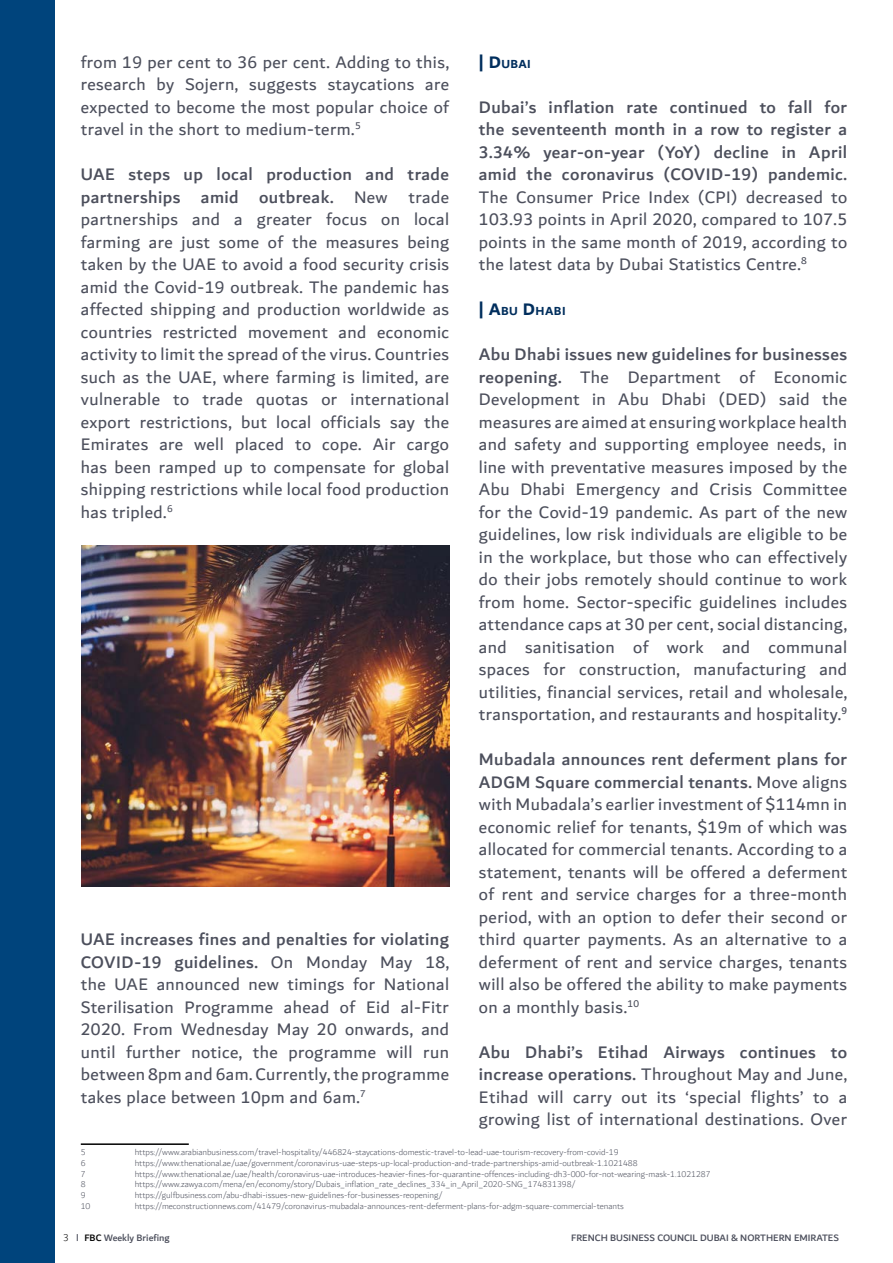
<style>
.page{position:relative;width:893px;height:1263px;background:#fff}
.page>*{position:absolute;margin:0;border:0;box-sizing:border-box;transform-origin:0 0}
.t1{font:18px/22.5px "Dubai";letter-spacing:.025em;color:#4c4f5c;text-align:justify}
.t2{font:500 18px/22.5px "Dubai";letter-spacing:.025em;color:#4c4f5c;text-align:justify}
.t3{font:700 12.6px "Dubai";letter-spacing:.035em;color:#002e5d}
.t4{font:300 10.5px "Dubai";color:#000}
.t5{font:500 10.05px "Dubai";color:#4c4f5c}
.t6{font:300 9px "Dubai";color:#4c4f5c}
.s1{font-weight:500}
.s2{font-size:18px}
.s3{color:#000}
</style>
<div class="page">
<hr style="left:81px;top:1143px;width:108px;height:2px;background:#000">
<div style="left:0;top:0;width:54px;height:1263px;background:#00447c"></div>
<img style="left:82px;top:546px;width:367px;height:341px">
<p class="t1" style="left:81px;top:50px;width:370px">from 19 per cent to 36 per cent. Adding to this, research by Sojern, suggests staycations are expected to become the most popular choice of travel in the short to medium-term.<sup>5</sup></p>
<p class="t1" style="left:81px;top:163px;width:370px"><span class="s1">UAE steps up local production and trade partnerships amid outbreak.</span> New trade partnerships and a greater focus on local farming are just some of the measures being taken by the UAE to avoid a food security crisis amid the Covid-19 outbreak. The pandemic has affected shipping and production worldwide as countries restricted movement and economic activity to limit the spread of the virus. Countries such as the UAE, where farming is limited, are vulnerable to trade quotas or international export restrictions, but local officials say the Emirates are well placed to cope. Air cargo has been ramped up to compensate for global shipping restrictions while local food production has tripled.<sup>6</sup></p>
<p class="t1" style="left:81px;top:928px;width:370px"><span class="s1">UAE increases fines and penalties for violating COVID-19 guidelines.</span> On Monday May 18, the UAE announced new timings for National Sterilisation Programme ahead of Eid al-Fitr 2020. From Wednesday May 20 onwards, and until further notice, the programme will run between 8pm and 6am. Currently, the programme takes place between 10pm and 6am.<sup>7</sup></p>
<p class="t3" style="left:479px;top:56px;width:52px"><span class="s2">| D</span>UBAI</p>
<p class="t2" style="left:479px;top:95px;width:370px">Dubai’s inflation rate continued to fall for the seventeenth month in a row to register a 3.34% year-on-year (YoY) decline in April amid the coronavirus (COVID-19) pandemic.</p>
<p class="t1" style="left:479px;top:185px;width:370px">The Consumer Price Index (CPI) decreased to 103.93 points in April 2020, compared to 107.5 points in the same month of 2019, according to the latest data by Dubai Statistics Centre.<sup>8</sup></p>
<p class="t3" style="left:479px;top:303px;width:87px"><span class="s2">| A</span>BU <span class="s2">D</span>HABI</p>
<p class="t1" style="left:479px;top:343px;width:370px"><span class="s1">Abu Dhabi issues new guidelines for businesses reopening.</span> The Department of Economic Development in Abu Dhabi (DED) said the measures are aimed at ensuring workplace health and safety and supporting employee needs, in line with preventative measures imposed by the Abu Dhabi Emergency and Crisis Committee for the Covid-19 pandemic. As part of the new guidelines, low risk individuals are eligible to be in the workplace, but those who can effectively do their jobs remotely should continue to work from home. Sector-specific guidelines includes attendance caps at 30 per cent, social distancing, and sanitisation of work and communal spaces for construction, manufacturing and utilities, financial services, retail and wholesale, transportation, and restaurants and hospitality.<sup>9</sup></p>
<p class="t1" style="left:479px;top:748px;width:370px"><span class="s1">Mubadala announces rent deferment plans for ADGM Square commercial tenants.</span> Move aligns with Mubadala’s earlier investment of $114mn in economic relief for tenants, $19m of which was allocated for commercial tenants. According to a statement, tenants will be offered a deferment of rent and service charges for a three-month period, with an option to defer their second or third quarter payments. As an alternative to a deferment of rent and service charges, tenants will also be offered the ability to make payments on a monthly basis.<sup>10</sup></p>
<p class="t1" style="left:479px;top:1040px;width:370px"><span class="s1">Abu Dhabi’s Etihad Airways continues to increase operations.</span> Throughout May and June, Etihad will carry out its ‘special flights’ to a growing list of international destinations. Over</p>
<p class="t6" style="left:81px;top:1145px;width:6px">5</p>
<p class="t6" style="left:135px;top:1145px;width:485px">https://www.arabianbusiness.com/travel-hospitality/446824-staycations-domestic-travel-to-lead-uae-tourism-recovery-from-covid-19</p>
<p class="t6" style="left:81px;top:1156px;width:6px">6</p>
<p class="t6" style="left:135px;top:1156px;width:504px">https://www.thenational.ae/uae/government/coronavirus-uae-steps-up-local-production-and-trade-partnerships-amid-outbreak-1.1021488</p>
<p class="t6" style="left:81px;top:1167px;width:6px">7</p>
<p class="t6" style="left:135px;top:1167px;width:577px">https://www.thenational.ae/uae/health/coronavirus-uae-introduces-heavier-fines-for-quarantine-offences-including-dh3-000-for-not-wearing-mask-1.1021287</p>
<p class="t6" style="left:81px;top:1177px;width:6px">8</p>
<p class="t6" style="left:135px;top:1177px;width:443px">https://www.zawya.com/mena/en/economy/story/Dubais_inflation_rate_declines_334_in_April_2020-SNG_174831398/</p>
<p class="t6" style="left:81px;top:1188px;width:6px">9</p>
<p class="t6" style="left:135px;top:1188px;width:310px">https://gulfbusiness.com/abu-dhabi-issues-new-guidelines-for-businesses-reopening/</p>
<p class="t6" style="left:81px;top:1199px;width:11px">10</p>
<p class="t6" style="left:135px;top:1199px;width:491px">https://meconstructionnews.com/41479/coronavirus-mubadala-announces-rent-deferment-plans-for-adgm-square-commercial-tenants</p>
<p class="t4" style="left:63px;top:1229px;width:7px">3</p>
<p class="t5" style="left:84px;top:1231px;width:87px"><span class="s3">FBC</span> Weekly Briefing</p>
<p class="t5" style="left:571px;top:1231px;width:269px">FRENCH BUSINESS COUNCIL DUBAI &amp; NORTHERN EMIRATES</p>
</div>
